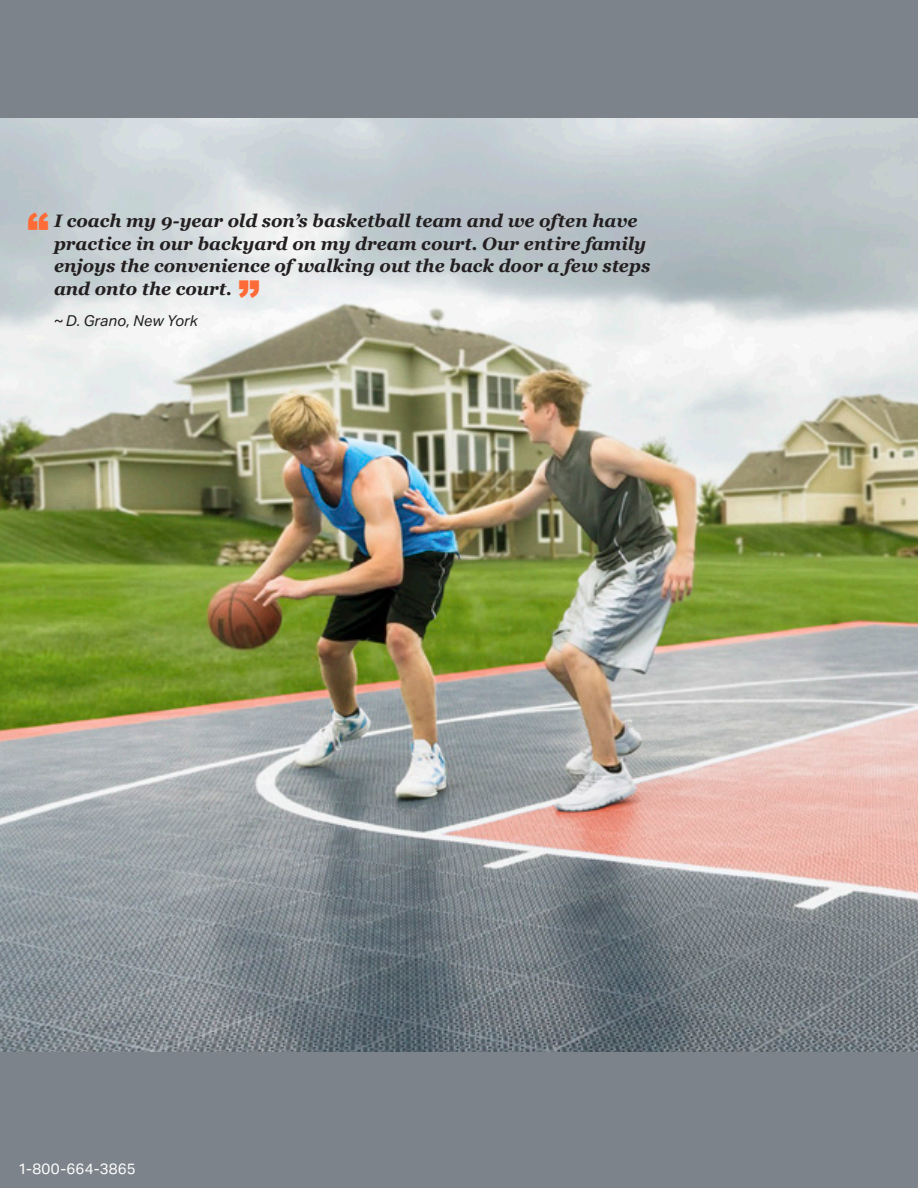
<style>
.page{position:relative;width:918px;height:1188px;background:#7c838a}
.page>*{position:absolute;margin:0;border:0;box-sizing:border-box;transform-origin:0 0}
.t1{font:900 43.05px "Arial";color:#ff6b36}
.t2{font:italic 700 18px/22.5px "Georgia";color:#231f20}
.t3{font:italic 15px "Aktiv Grotesk";letter-spacing:.01em;color:#231f20}
.t4{font:15px "Aktiv Grotesk";letter-spacing:.015em;color:#fff}
</style>
<div class="page">
<img style="left:0;top:118px;width:918px;height:934px">
<p class="t1" style="left:27px;top:198px;width:23px">“</p>
<p class="t2" style="left:54px;top:209px;width:598px">I coach my 9-year old son’s basketball team and we often have practice in our backyard on my dream court. Our entire family enjoys the convenience of walking out the back door a few steps and onto the court.</p>
<p class="t3" style="left:54px;top:312px;width:146px">~ D. Grano, New York</p>
<p class="t1" style="left:238px;top:265px;width:23px">”</p>
<p class="t4" style="left:18px;top:1160px;width:119px">1-800-664-3865</p>
</div>
